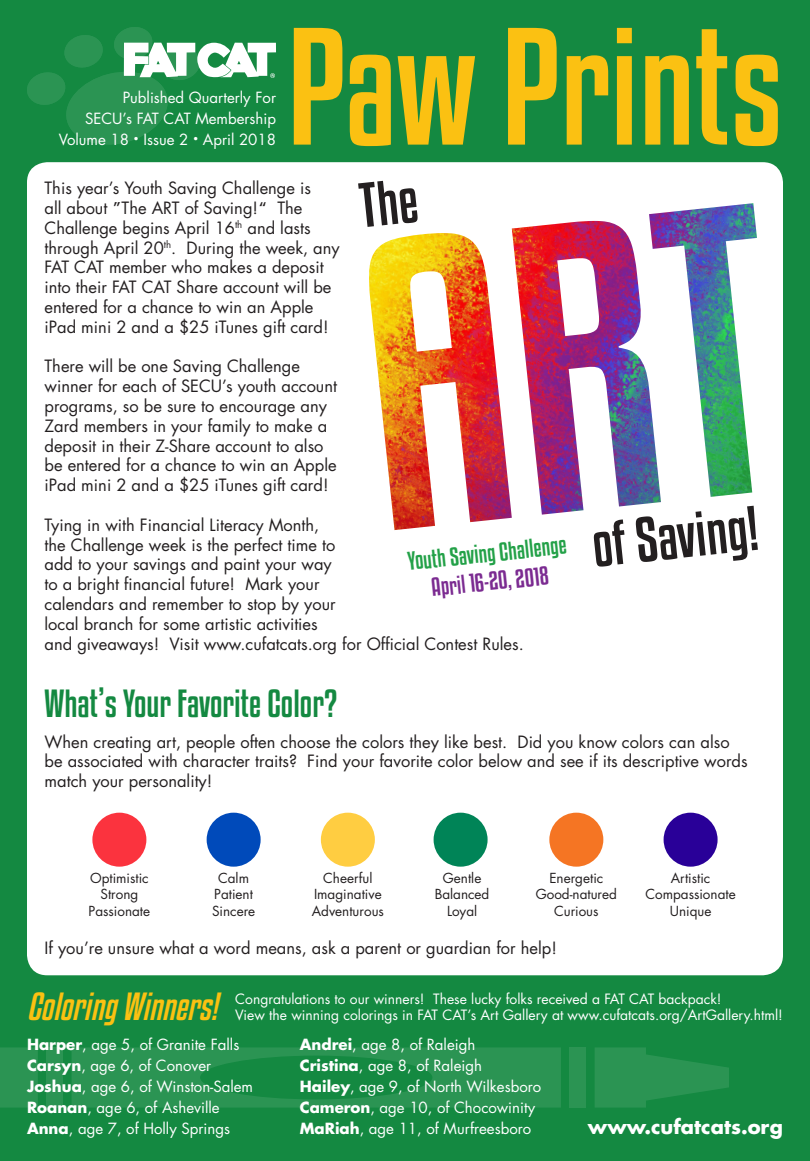
<style>
.page{position:relative;width:810px;height:1161px;background:#148941}
.page>*{position:absolute;margin:0;border:0;box-sizing:border-box;transform-origin:0 0}
.t1{font:147.75px "Kenyan Coffee Rg";color:#fbc112}
.t2{font:34.5px "Kenyan Coffee Rg";color:#148941}
.t3{font:italic 34.5px "Kenyan Coffee Rg";color:#fbc112}
.t4{font:22.8px/28.5px "Kenyan Coffee Rg";color:#23a148;text-align:center}
.t5{font:700 19.5px "Futura";color:#fff}
.t6{font:16.5px/19.8px "Futura";color:#231f20}
.TimesSmall{font:15px/21px "Futura";color:#fff}
.t7{font:13.8px/16.6px "Futura";color:#fff}
.t8{font:13.5px/16.2px "Futura";color:#231f20;text-align:center}
.s1{font-size:9px}
.s2{font-family:"Univers"}
.s3{color:#7b2b91}
.s4{font-weight:700}
</style>
<div class="page">
<div style="left:0;top:1047px;width:38px;height:61px;background:#2b9453"></div>
<div style="left:47px;top:1047px;width:16px;height:61px;background:#2b9453"></div>
<svg style="left:72px;top:1047px;width:489px;height:61px"></svg>
<div style="left:570px;top:1047px;width:16px;height:61px;background:#2b9453"></div>
<svg style="left:595px;top:1047px;width:134px;height:61px"></svg>
<div style="left:27px;top:162px;width:756px;height:813px;background:#fff;border-radius:20px"></div>
<div style="left:92px;top:813px;width:54px;height:54px;background:#fb333e;border-radius:50%"></div>
<div style="left:207px;top:813px;width:54px;height:54px;background:#004aba;border-radius:50%"></div>
<div style="left:321px;top:813px;width:54px;height:54px;background:#ffcd41;border-radius:50%"></div>
<div style="left:434px;top:813px;width:54px;height:54px;background:#008457;border-radius:50%"></div>
<div style="left:549px;top:813px;width:54px;height:54px;background:#f57523;border-radius:50%"></div>
<div style="left:664px;top:813px;width:54px;height:54px;background:#290098;border-radius:50%"></div>
<img style="left:369px;top:203px;width:388px;height:327px">
<svg style="left:594px;top:506px;width:164px;height:61px"></svg>
<svg style="left:358px;top:181px;width:60px;height:46px"></svg>
<svg style="left:27px;top:27px;width:249px;height:118px"></svg>
<h1 class="TimesSmall" style="left:123px;top:86px;width:155px">Published Quarterly For</h1>
<p class="TimesSmall" style="left:85px;top:107px;width:192px">SECU’s FAT CAT Membership</p>
<p class="TimesSmall" style="left:59px;top:128px;width:219px">Volume 18 <span class="s1">•</span> Issue 2 <span class="s1">•</span> April 2018</p>
<h1 class="t1" style="left:287px;top:-3px;width:497px">Paw Prints</h1>
<p class="t6" style="left:45px;top:178px;width:297px">This year’s Youth Saving Challenge is<br>all about <span class="s2">”</span>The ART of Saving!<span class="s2">“</span> The Challenge begins April 16<sup>th</sup> and lasts through April 20<sup>th</sup>. During the week, any FAT CAT member who makes a deposit into their FAT CAT Share account will be entered for a chance to win an Apple iPad mini 2 and a $25 iTunes gift card!</p>
<p class="t6" style="left:45px;top:356px;width:294px">There will be one Saving Challenge winner for each of SECU’s youth account programs, so be sure to encourage any Zard members in your family to make a deposit in their Z-Share account to also be entered for a chance to win an Apple iPad mini 2 and a $25 iTunes gift card!</p>
<p class="t6" style="left:45px;top:515px;width:481px">Tying in with Financial Literacy Month,<br>the Challenge week is the perfect time to<br>add to your savings and paint your way<br>to a bright financial future! Mark your<br>calendars and remember to stop by your<br>local branch for some artistic activities<br>and giveaways! Visit www.cufatcats.org for Official Contest Rules.</p>
<p class="t4" style="left:406px;top:547px;width:161px;rotate:-6deg">Youth Saving Challenge<br><span class="s3">April 16-20, 2018</span></p>
<h2 class="t2" style="left:45px;top:682px;width:294px">What’s Your Favorite Color?</h2>
<p class="t6" style="left:45px;top:731px;width:705px">When creating art, people often choose the colors they like best. Did you know colors can also be associated with character traits? Find your favorite color below and see if its descriptive words match your personality!</p>
<p class="t8" style="left:90px;top:870px;width:60px">Optimistic</p>
<p class="t8" style="left:100px;top:886px;width:39px">Strong</p>
<p class="t8" style="left:89px;top:902px;width:63px">Passionate</p>
<p class="t8" style="left:218px;top:870px;width:32px">Calm</p>
<p class="t8" style="left:214px;top:886px;width:40px">Patient</p>
<p class="t8" style="left:212px;top:902px;width:45px">Sincere</p>
<p class="t8" style="left:323px;top:870px;width:51px">Cheerful</p>
<p class="t8" style="left:314px;top:886px;width:69px">Imaginative</p>
<p class="t8" style="left:312px;top:902px;width:74px">Adventurous</p>
<p class="t8" style="left:435px;top:870px;width:56px">Gentle<br>Balanced</p>
<p class="t8" style="left:447px;top:902px;width:32px">Loyal</p>
<p class="t8" style="left:549px;top:870px;width:55px">Energetic</p>
<p class="t8" style="left:536px;top:886px;width:83px">Good-natured</p>
<p class="t8" style="left:554px;top:902px;width:46px">Curious</p>
<p class="t6" style="left:45px;top:938px;width:514px">If you’re unsure what a word means, ask a parent or guardian for help!</p>
<p class="t8" style="left:671px;top:870px;width:41px">Artistic</p>
<p class="t8" style="left:645px;top:886px;width:92px">Compassionate<br>Unique</p>
<h3 class="t3" style="left:27px;top:986px;width:192px">Coloring Winners!</h3>
<p class="t7" style="left:235px;top:990px;width:549px">Congratulations to our winners! These lucky folks received a FAT CAT backpack!<br>View the winning colorings in FAT CAT’s Art Gallery at www.cufatcats.org/ArtGallery.html!</p>
<p class="TimesSmall" style="left:27px;top:1034px;width:228px"><span class="s4">Harper</span>, age 5, of Granite Falls<br><span class="s4">Carsyn</span>, age 6, of Conover<br><span class="s4">Joshua</span>, age 6, of Winston-Salem<br><span class="s4">Roanan</span>, age 6, of Asheville<br><span class="s4">Anna</span>, age 7, of Holly Springs</p>
<p class="TimesSmall" style="left:300px;top:1034px;width:243px"><span class="s4">Andrei</span>, age 8, of Raleigh<br><span class="s4">Cristina</span>, age 8, of Raleigh<br><span class="s4">Hailey</span>, age 9, of North Wilkesboro<br><span class="s4">Cameron</span>, age 10, of Chocowinity<br><span class="s4">MaRiah</span>, age 11, of Murfreesboro</p>
<p class="t5" style="left:588px;top:1113px;width:197px">www.cufatcats.org</p>
</div>
